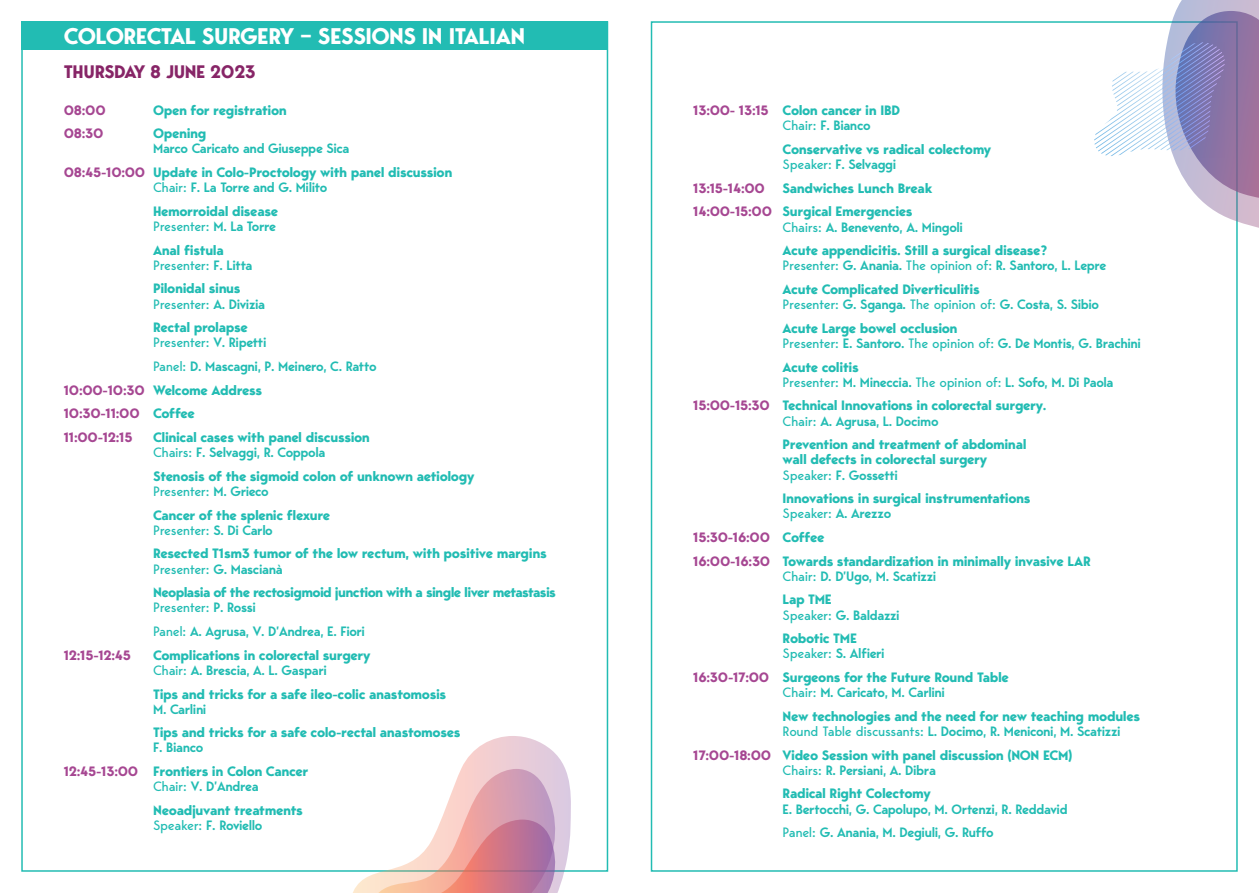
<style>
.page{position:relative;width:1259px;height:893px;background:#fff}
.page>*{position:absolute;margin:0;border:0;box-sizing:border-box;transform-origin:0 0}
.t1{font:700 22.5px "Bergen Sans";letter-spacing:-.02em;color:#fff}
.t2{font:700 18px "Bergen Sans";letter-spacing:-.02em;color:#872567}
.t3{font:700 13.5px/23.7px "Bergen Sans";letter-spacing:-.03em;color:#22bcb3}
.t4{font:600 13.5px/23.7px "Bergen Sans";letter-spacing:-.03em;color:#22bcb3}
.t5{font:700 13.5px/15.1px "Bergen Sans";letter-spacing:-.05em;color:#22bcb3}
.t6{font:700 13.5px "Bergen Sans";letter-spacing:-.02em;color:#a64792}
.t7{font:13.5px "Bergen Sans";letter-spacing:-.03em;color:#22bcb3}
.s1{font-weight:600}
.s2{color:#a64792}
.s3{font-weight:400}
.s4{font-weight:700}
.s5{color:#22bcb3}
</style>
<div class="page">
<div style="left:21px;top:21px;width:587px;height:28px;background:#22bcb3"></div>
<svg style="left:1092px;top:0;width:167px;height:242px"></svg>
<svg style="left:350px;top:736px;width:221px;height:157px"></svg>
<h1 class="t1" style="left:64px;top:21px;width:463px">COLORECTAL SURGERY – SESSIONS IN ITALIAN</h1>
<h2 class="t2" style="left:64px;top:60px;width:194px">THURSDAY 8 JUNE 2023</h2>
<p class="t6" style="left:64px;top:101px;width:43px">08:00</p>
<p class="t3" style="left:153px;top:98px;width:135px">Open for registration</p>
<p class="t6" style="left:64px;top:124px;width:41px">08:30</p>
<p class="t3" style="left:153px;top:122px;width:55px">Opening</p>
<p class="t3" style="left:64px;top:137px;width:390px;text-indent:89px"><span class="s1">Marco Caricato and Giuseppe Sica<br></span><span class="s2">08:45-10:00</span> Update in Colo-Proctology with panel discussion</p>
<p class="t4" style="left:153px;top:175px;width:176px"><span class="s3">Chair:</span> F. La Torre and G. Milito<br><span class="s4">Hemorroidal disease</span></p>
<p class="t3" style="left:153px;top:214px;width:124px"><span class="s3">Presenter:</span> <span class="s1">M. La Torre<br></span>Anal fistula</p>
<p class="t3" style="left:153px;top:253px;width:101px"><span class="s3">Presenter:</span> <span class="s1">F. Litta<br></span>Pilonidal sinus</p>
<p class="t3" style="left:153px;top:292px;width:113px"><span class="s3">Presenter:</span> <span class="s1">A. Divizia<br></span>Rectal prolapse</p>
<p class="t7" style="left:153px;top:334px;width:115px">Presenter: <span class="s1">V. Ripetti</span></p>
<p class="t4" style="left:153px;top:354px;width:225px"><span class="s3">Panel:</span> D. Mascagni, P. Meinero, C. Ratto</p>
<p class="t3" style="left:64px;top:378px;width:200px"><span class="s2">10:00-10:30</span> Welcome Address</p>
<p class="t6" style="left:64px;top:405px;width:133px">10:30-11:00 <span class="s5">Coffee</span></p>
<p class="t6" style="left:64px;top:428px;width:70px">11:00-12:15</p>
<p class="t3" style="left:153px;top:430px;width:218px;line-height:15.1px">Clinical cases with panel discussion<br><span class="s3">Chairs:</span> <span class="s1">F. Selvaggi, R. Coppola</span></p>
<p class="t3" style="left:153px;top:468px;width:323px;line-height:15.1px">Stenosis of the sigmoid colon of unknown aetiology<br><span class="s3">Presenter:</span> <span class="s1">M. Grieco</span></p>
<p class="t3" style="left:153px;top:507px;width:179px;line-height:15.1px">Cancer of the splenic flexure<br><span class="s3">Presenter:</span> <span class="s1">S. Di Carlo</span></p>
<p class="t3" style="left:153px;top:546px;width:395px;line-height:15.1px">Resected T1sm3 tumor of the low rectum, with positive margins<br><span class="s3">Presenter:</span> <span class="s1">G. Mascianà</span></p>
<p class="t5" style="left:153px;top:585px;width:404px">Neoplasia of the rectosigmoid junction with a single liver metastasis<br><span class="s3">Presenter:</span> <span class="s1">P. Rossi</span></p>
<p class="t4" style="left:153px;top:619px;width:213px"><span class="s3">Panel:</span> A. Agrusa, V. D’Andrea, E. Fiori</p>
<p class="t6" style="left:64px;top:646px;width:69px">12:15-12:45</p>
<p class="t3" style="left:153px;top:647px;width:219px;line-height:15.1px">Complications in colorectal surgery<br><span class="s3">Chair:</span> <span class="s1">A. Brescia, A. L. Gaspari</span></p>
<p class="t3" style="left:153px;top:682px;width:295px">Tips and tricks for a safe ileo-colic anastomosis</p>
<p class="t4" style="left:153px;top:697px;width:55px">M. Carlini</p>
<p class="t3" style="left:153px;top:721px;width:309px">Tips and tricks for a safe colo-rectal anastomoses</p>
<p class="t3" style="left:64px;top:736px;width:246px;text-indent:89px"><span class="s1">F. Bianco<br></span><span class="s2">12:45-13:00</span> Frontiers in Colon Cancer</p>
<p class="t3" style="left:153px;top:774px;width:151px"><span class="s3">Chair:</span> <span class="s1">V. D’Andrea<br></span>Neoadjuvant treatments</p>
<p class="t4" style="left:153px;top:813px;width:111px"><span class="s3">Speaker:</span> F. Roviello</p>
<p class="t3" style="left:782px;top:103px;width:119px;line-height:15.1px;text-indent:-89px"><span class="s2">13:00- 13:15</span> Colon cancer in IBD<br><span class="s3">Chair:</span> <span class="s1">F. Bianco</span></p>
<p class="t3" style="left:782px;top:142px;width:210px;line-height:15.1px">Conservative vs radical colectomy<br><span class="s3">Speaker:</span> <span class="s1">F. Selvaggi</span></p>
<p class="t6" style="left:693px;top:179px;width:73px">13:15-14:00</p>
<p class="t3" style="left:693px;top:176px;width:240px;text-indent:89px">Sandwiches Lunch Break<br><span class="s2">14:00-15:00</span> Surgical Emergencies</p>
<p class="t3" style="left:782px;top:215px;width:266px"><span class="s3">Chairs:</span> <span class="s1">A. Benevento, A. Mingoli<br></span>Acute appendicitis. Still a surgical disease?</p>
<p class="t3" style="left:782px;top:254px;width:325px"><span class="s3">Presenter:</span> <span class="s1">G. Anania.</span> <span class="s3">The opinion of:</span> <span class="s1">R. Santoro, L. Lepre<br></span>Acute Complicated Diverticulitis</p>
<p class="t4" style="left:782px;top:292px;width:318px"><span class="s3">Presenter:</span> G. Sganga. <span class="s3">The opinion of:</span> G. Costa, S. Sibio<br><span class="s4">Acute Large bowel occlusion</span></p>
<p class="t4" style="left:782px;top:331px;width:360px"><span class="s3">Presenter:</span> E. Santoro. <span class="s3">The opinion of:</span> G. De Montis, G. Brachini<br><span class="s4">Acute colitis</span></p>
<p class="t3" style="left:693px;top:370px;width:422px;text-indent:89px"><span class="s3">Presenter:</span> <span class="s1">M. Mineccia.</span> <span class="s3">The opinion of:</span> <span class="s1">L. Sofo, M. Di Paola<br></span><span class="s2">15:00-15:30</span> Technical Innovations in colorectal surgery.</p>
<p class="t3" style="left:782px;top:409px;width:245px"><span class="s3">Chair:</span> <span class="s1">A. Agrusa, L. Docimo<br></span>Prevention and treatment of abdominal</p>
<p class="t3" style="left:782px;top:452px;width:206px;line-height:15.1px">wall defects in colorectal surgery<br><span class="s3">Speaker:</span> <span class="s1">F. Gossetti</span></p>
<p class="t3" style="left:782px;top:491px;width:249px;line-height:15.1px">Innovations in surgical instrumentations<br><span class="s3">Speaker:</span> <span class="s1">A. Arezzo</span></p>
<p class="t3" style="left:693px;top:525px;width:399px"><span class="s2">15:30-16:00</span> Coffee<br><span class="s2">16:00-16:30</span> Towards standardization in minimally invasive LAR</p>
<p class="t4" style="left:782px;top:564px;width:155px"><span class="s3">Chair:</span> D. D’Ugo, M. Scatizzi<br><span class="s4">Lap TME</span></p>
<p class="t4" style="left:782px;top:603px;width:119px"><span class="s3">Speaker:</span> G. Baldazzi<br><span class="s4">Robotic TME</span></p>
<p class="t3" style="left:693px;top:642px;width:317px;text-indent:89px"><span class="s3">Speaker:</span> <span class="s1">S. Alfieri<br></span><span class="s2">16:30-17:00</span> Surgeons for the Future Round Table</p>
<p class="t3" style="left:782px;top:680px;width:359px"><span class="s3">Chair:</span> <span class="s1">M. Caricato, M. Carlini<br></span>New technologies and the need for new teaching modules</p>
<p class="t3" style="left:693px;top:719px;width:429px;text-indent:89px"><span class="s3">Round Table discussants:</span> <span class="s1">L. Docimo, R. Meniconi, M. Scatizzi<br></span><span class="s2">17:00-18:00</span> Video Session with panel discussion (NON ECM)</p>
<p class="t3" style="left:782px;top:758px;width:155px"><span class="s3">Chairs:</span> <span class="s1">R. Persiani, A. Dibra<br></span>Radical Right Colectomy</p>
<p class="t4" style="left:782px;top:797px;width:286px">E. Bertocchi, G. Capolupo, M. Ortenzi, R. Reddavid<br><span class="s3">Panel:</span> G. Anania, M. Degiuli, G. Ruffo</p>
</div>
